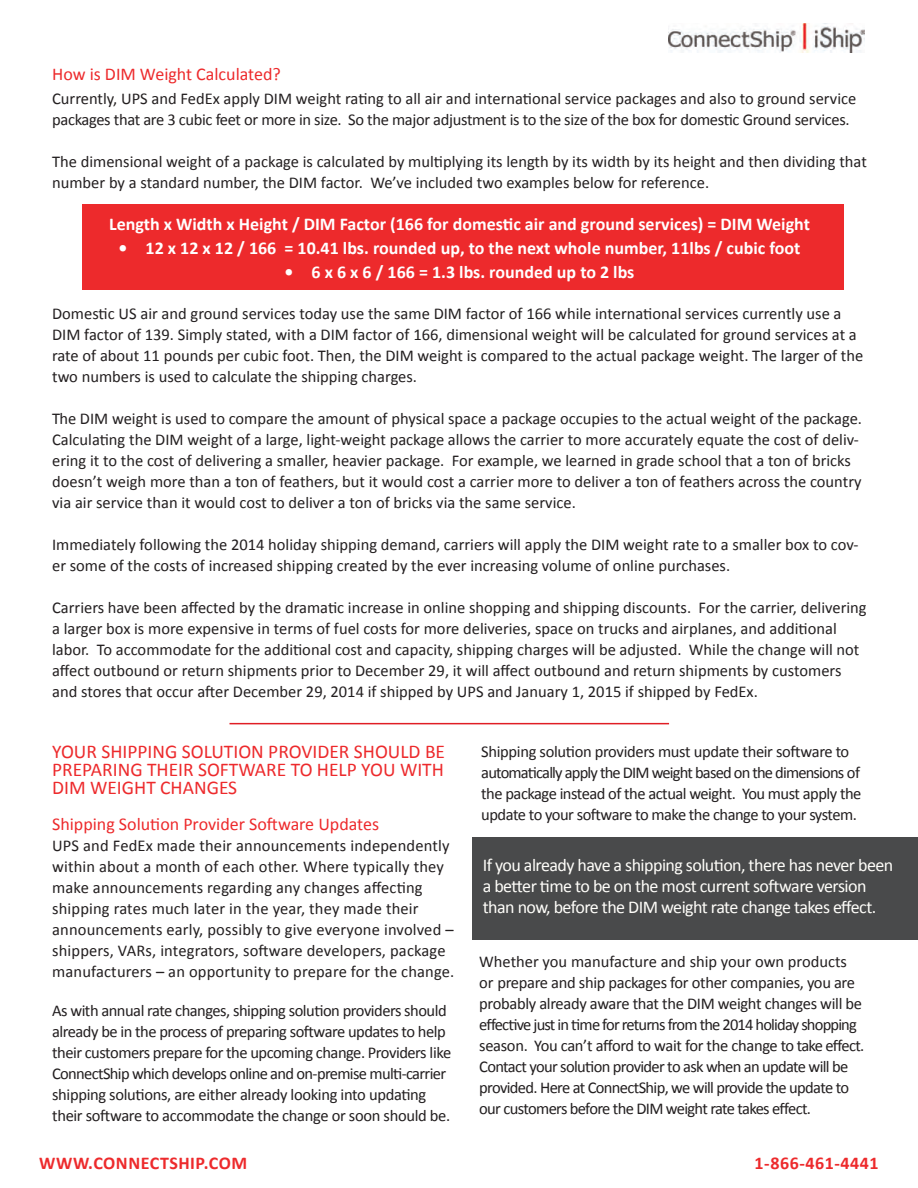
<style>
.page{position:relative;width:918px;height:1188px;background:#fff}
.page>*{position:absolute;margin:0;border:0;box-sizing:border-box;transform-origin:0 0}
.t1{font:19.5px/18px "Calibri";color:#ed2a2c;text-align:justify}
.t2{font:700 18px "Calibri";color:#fff}
.t3{font:18px/21px "Calibri";letter-spacing:-.03em;color:#fffefa}
.t4{font:18px "Calibri";color:#ed2a2c}
.t5{font:700 18px "Calibri";letter-spacing:.03em;color:#ed2a2c}
.t6{font:16.5px/21px "Calibri";color:#231f20}
.t7{font:16.5px/21px "Calibri";letter-spacing:-.03em;color:#231f20}
.t8{font:16.5px/21px "Calibri";letter-spacing:-.04em;color:#231f20}
</style>
<div class="page">
<div style="left:82px;top:204px;width:762px;height:86px;background:#ed2a2c"></div>
<div style="left:473px;top:837px;width:445px;height:102px;background:#494a4b"></div>
<img style="left:669px;top:24px;width:195px;height:29px">
<hr style="left:230px;top:723px;width:439px;height:1px;background:#e01e25">
<p class="t4" style="left:52px;top:63px;width:230px">How is DIM Weight Calculated?</p>
<p class="t6" style="left:52px;top:88px;width:806px">Currently, UPS and FedEx apply DIM weight rating to all air and international service packages and also to ground service packages that are 3 cubic feet or more in size. So the major adjustment is to the size of the box for domestic Ground services.</p>
<p class="t6" style="left:52px;top:151px;width:816px">The dimensional weight of a package is calculated by multiplying its length by its width by its height and then dividing that number by a standard number, the DIM factor. We’ve included two examples below for reference.</p>
<p class="t2" style="left:109px;top:213px;width:702px">Length x Width x Height / DIM Factor (166 for domestic air and ground services) = DIM Weight</p>
<p class="t2" style="left:119px;top:237px;width:683px">• 12 x 12 x 12 / 166 = 10.41 lbs. rounded up, to the next whole number, 11lbs / cubic foot</p>
<p class="t2" style="left:285px;top:261px;width:351px">• 6 x 6 x 6 / 166 = 1.3 lbs. rounded up to 2 lbs</p>
<p class="t6" style="left:52px;top:303px;width:813px">Domestic US air and ground services today use the same DIM factor of 166 while international services currently use a DIM factor of 139. Simply stated, with a DIM factor of 166, dimensional weight will be calculated for ground services at a rate of about 11 pounds per cubic foot. Then, the DIM weight is compared to the actual package weight. The larger of the two numbers is used to calculate the shipping charges.</p>
<p class="t6" style="left:52px;top:408px;width:811px">The DIM weight is used to compare the amount of physical space a package occupies to the actual weight of the package.<br>Calculating the DIM weight of a large, light-weight package allows the carrier to more accurately equate the cost of deliv&shy;ering it to the cost of delivering a smaller, heavier package. For example, we learned in grade school that a ton of bricks doesn’t weigh more than a ton of feathers, but it would cost a carrier more to deliver a ton of feathers across the country via air service than it would cost to deliver a ton of bricks via the same service.</p>
<p class="t6" style="left:52px;top:534px;width:808px">Immediately following the 2014 holiday shipping demand, carriers will apply the DIM weight rate to a smaller box to cov&shy;er some of the costs of increased shipping created by the ever increasing volume of online purchases.</p>
<p class="t6" style="left:52px;top:597px;width:816px">Carriers have been affected by the dramatic increase in online shopping and shipping discounts. For the carrier, delivering a larger box is more expensive in terms of fuel costs for more deliveries, space on trucks and airplanes, and additional labor. To accommodate for the additional cost and capacity, shipping charges will be adjusted. While the change will not affect outbound or return shipments prior to December 29, it will affect outbound and return shipments by customers and stores that occur after December 29, 2014 if shipped by UPS and January 1, 2015 if shipped by FedEx.</p>
<p class="t1" style="left:52px;top:742px;width:395px">YOUR SHIPPING SOLUTION PROVIDER SHOULD BE PREPARING THEIR SOFTWARE TO HELP YOU WITH DIM WEIGHT CHANGES</p>
<p class="t4" style="left:52px;top:812px;width:328px">Shipping Solution Provider Software Updates</p>
<p class="t6" style="left:52px;top:835px;width:404px">UPS and FedEx made their announcements independently within about a month of each other. Where typically they make announcements regarding any changes affecting shipping rates much later in the year, they made their announcements early, possibly to give everyone involved – shippers, VARs, integrators, software developers, package manufacturers – an opportunity to prepare for the change.</p>
<p class="t7" style="left:52px;top:1000px;width:401px">As with annual rate changes, shipping solution providers should already be in the process of preparing software updates to help their customers prepare for the upcoming change. Providers like ConnectShip which develops online and on-premise multi-carrier shipping solutions, are either already looking into updating their software to accommodate the change or soon should be.</p>
<p class="t7" style="left:481px;top:741px;width:382px">Shipping solution providers must update their software to automatically apply the DIM weight based on the dimensions of the package instead of the actual weight. You must apply the update to your software to make the change to your system.</p>
<p class="t3" style="left:483px;top:855px;width:412px">If you already have a shipping solution, there has never been a better time to be on the most current software version than now, before the DIM weight rate change takes effect.</p>
<p class="t8" style="left:479px;top:951px;width:387px">Whether you manufacture and ship your own products or prepare and ship packages for other companies, you are probably already aware that the DIM weight changes will be effective just in time for returns from the 2014 holiday shopping season. You can’t afford to wait for the change to take effect.<br>Contact your solution provider to ask when an update will be provided. Here at ConnectShip, we will provide the update to our customers before the DIM weight rate takes effect.</p>
<p class="t5" style="left:39px;top:1152px;width:209px">WWW.CONNECTSHIP.COM</p>
<p class="t5" style="left:755px;top:1152px;width:125px">1-866-461-4441</p>
</div>
